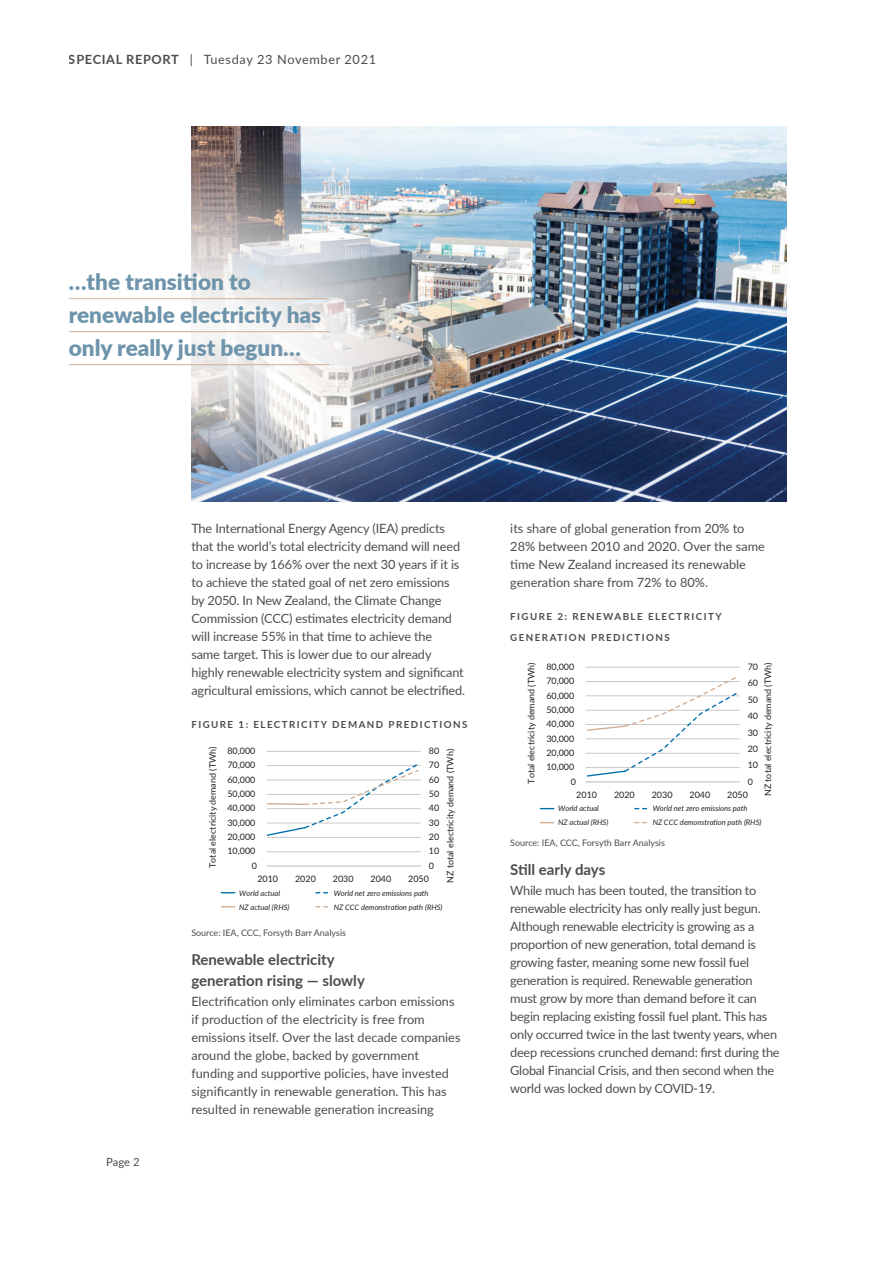
<style>
.page{position:relative;width:893px;height:1263px;background:#fff}
.page>*{position:absolute;margin:0;border:0;box-sizing:border-box;transform-origin:0 0}
.t1{font:900 22.5px/33px "Lato";color:#6e94ab}
.t2{font:700 15px/21px "Lato";color:#4b4c4d}
.t3{font:12.75px/18px "Lato";letter-spacing:-.01em;color:#4b4c4d}
.t4{font:12.75px "Lato";letter-spacing:.05em;color:#4b4c4d}
.t5{font:11.25px "Lato";color:#4b4c4d}
.t6{font:700 9.75px/21px "Lato";letter-spacing:.15em;color:#4b4c4d}
.t7{font:9px "Lato";color:#231f20}
.t8{font:9px "Lato";color:#4b4c4d}
.t9{font:italic 7.5px "Lato";color:#231f20}
.s1{font-weight:700}
</style>
<div class="page">
<img style="left:529px;top:126px;width:258px;height:375px">
<img style="left:68px;top:126px;width:461px;height:376px">
<hr style="left:69px;top:298px;width:261px;height:1px;background:#d1ae94">
<hr style="left:69px;top:331px;width:261px;height:1px;background:#d1ae94">
<hr style="left:69px;top:364px;width:261px;height:1px;background:#d1ae94">
<hr style="left:267px;top:751px;width:153px;height:1px;background:#c7c8ca">
<hr style="left:267px;top:837px;width:153px;height:1px;background:#c7c8ca">
<hr style="left:267px;top:851px;width:153px;height:1px;background:#c7c8ca">
<hr style="left:267px;top:865px;width:153px;height:2px;background:#c7c8ca">
<svg style="left:266px;top:764px;width:154px;height:72px"></svg>
<svg style="left:221px;top:892px;width:14px;height:1px"></svg>
<svg style="left:221px;top:906px;width:14px;height:1px"></svg>
<hr style="left:586px;top:667px;width:153px;height:1px;background:#c7c8ca">
<hr style="left:586px;top:781px;width:153px;height:1px;background:#c7c8ca">
<svg style="left:540px;top:808px;width:14px;height:1px"></svg>
<svg style="left:540px;top:822px;width:14px;height:1px"></svg>
<svg style="left:586px;top:677px;width:154px;height:100px"></svg>
<p class="t4" style="left:69px;top:51px;width:309px"><span class="s1">SPECIAL REPORT</span> | Tuesday 23 November 2021</p>
<h1 class="t1" style="left:69px;top:264px;width:254px">…the transition to renewable electricity has only really just begun…</h1>
<p class="t5" style="left:106px;top:1153px;width:35px">Page 2</p>
<p class="t3" style="left:191px;top:518px;width:275px">The International Energy Agency (IEA) predicts that the world’s total electricity demand will need to increase by 166% over the next 30 years if it is to achieve the stated goal of net zero emissions by 2050. In New Zealand, the Climate Change Commission (CCC) estimates electricity demand will increase 55% in that time to achieve the<br>same target. This is lower due to our already highly renewable electricity system and significant agricultural emissions, which cannot be electrified.</p>
<p class="t6" style="left:191px;top:714px;width:277px">FIGURE 1: ELECTRICITY DEMAND PREDICTIONS</p>
<p class="t7" style="left:206px;top:868px;width:123px;rotate:-90deg">Total electricity demand (TWh)</p>
<p class="t7" style="left:227px;top:744px;width:29px">80,000</p>
<p class="t7" style="left:429px;top:744px;width:12px">80</p>
<p class="t7" style="left:444px;top:883px;width:135px;rotate:-90deg">NZ total electricity demand (TWh)</p>
<p class="t7" style="left:227px;top:759px;width:29px">70,000</p>
<p class="t7" style="left:429px;top:759px;width:12px">70</p>
<p class="t7" style="left:227px;top:773px;width:29px">60,000</p>
<p class="t7" style="left:429px;top:773px;width:12px">60</p>
<p class="t7" style="left:227px;top:787px;width:29px">50,000</p>
<p class="t7" style="left:429px;top:787px;width:12px">50</p>
<p class="t7" style="left:227px;top:802px;width:29px">40,000</p>
<p class="t7" style="left:429px;top:802px;width:12px">40</p>
<p class="t7" style="left:227px;top:816px;width:29px">30,000</p>
<p class="t7" style="left:429px;top:816px;width:12px">30</p>
<p class="t7" style="left:227px;top:830px;width:29px">20,000</p>
<p class="t7" style="left:429px;top:830px;width:12px">20</p>
<p class="t7" style="left:227px;top:845px;width:29px">10,000</p>
<p class="t7" style="left:429px;top:845px;width:12px">10</p>
<p class="t7" style="left:252px;top:859px;width:7px">0</p>
<p class="t7" style="left:429px;top:859px;width:7px">0</p>
<p class="t7" style="left:257px;top:872px;width:22px">2010</p>
<p class="t7" style="left:295px;top:872px;width:22px">2020</p>
<p class="t7" style="left:333px;top:872px;width:22px">2030</p>
<p class="t7" style="left:371px;top:872px;width:22px">2040</p>
<p class="t7" style="left:408px;top:872px;width:22px">2050</p>
<p class="t9" style="left:239px;top:887px;width:42px">World actual</p>
<p class="t9" style="left:334px;top:887px;width:96px">World net zero emissions path</p>
<p class="t9" style="left:239px;top:901px;width:52px">NZ actual (RHS)</p>
<p class="t9" style="left:334px;top:901px;width:110px">NZ CCC demonstration path (RHS)</p>
<p class="t8" style="left:191px;top:926px;width:156px">Source: IEA, CCC, Forsyth Barr Analysis</p>
<p class="t2" style="left:191px;top:949px;width:175px">Renewable electricity generation rising — slowly</p>
<p class="t3" style="left:191px;top:992px;width:271px">Electrification only eliminates carbon emissions if production of the electricity is free from emissions itself. Over the last decade companies around the globe, backed by government funding and supportive policies, have invested significantly in renewable generation. This has resulted in renewable generation increasing</p>
<p class="t3" style="left:510px;top:518px;width:256px">its share of global generation from 20% to 28% between 2010 and 2020. Over the same time New Zealand increased its renewable generation share from 72% to 80%.</p>
<p class="t6" style="left:510px;top:606px;width:213px">FIGURE 2: RENEWABLE ELECTRICITY<br>GENERATION PREDICTIONS</p>
<p class="t7" style="left:525px;top:784px;width:123px;rotate:-90deg">Total electricity demand (TWh)</p>
<p class="t7" style="left:761px;top:796px;width:135px;rotate:-90deg">NZ total electricity demand (TWh)</p>
<p class="t7" style="left:546px;top:660px;width:29px">80,000</p>
<p class="t7" style="left:748px;top:660px;width:12px">70</p>
<p class="t7" style="left:546px;top:674px;width:29px">70,000</p>
<p class="t7" style="left:748px;top:677px;width:12px">60</p>
<p class="t7" style="left:546px;top:689px;width:29px">60,000</p>
<p class="t7" style="left:748px;top:693px;width:12px">50</p>
<p class="t7" style="left:546px;top:703px;width:29px">50,000</p>
<p class="t7" style="left:748px;top:709px;width:12px">40</p>
<p class="t7" style="left:546px;top:718px;width:29px">40,000</p>
<p class="t7" style="left:748px;top:726px;width:12px">30</p>
<p class="t7" style="left:546px;top:732px;width:29px">30,000</p>
<p class="t7" style="left:748px;top:742px;width:12px">20</p>
<p class="t7" style="left:546px;top:746px;width:29px">20,000</p>
<p class="t7" style="left:748px;top:758px;width:12px">10</p>
<p class="t7" style="left:546px;top:761px;width:29px">10,000</p>
<p class="t7" style="left:571px;top:775px;width:7px">0</p>
<p class="t7" style="left:748px;top:775px;width:7px">0</p>
<p class="t7" style="left:576px;top:788px;width:22px">2010</p>
<p class="t7" style="left:614px;top:788px;width:22px">2020</p>
<p class="t7" style="left:652px;top:788px;width:22px">2030</p>
<p class="t7" style="left:689px;top:788px;width:22px">2040</p>
<p class="t7" style="left:727px;top:788px;width:22px">2050</p>
<p class="t9" style="left:558px;top:803px;width:42px">World actual</p>
<p class="t9" style="left:653px;top:803px;width:96px">World net zero emissions path</p>
<p class="t9" style="left:558px;top:817px;width:52px">NZ actual (RHS)</p>
<p class="t9" style="left:653px;top:817px;width:110px">NZ CCC demonstration path (RHS)</p>
<p class="t8" style="left:510px;top:836px;width:156px">Source: IEA, CCC, Forsyth Barr Analysis</p>
<p class="t2" style="left:510px;top:859px;width:97px">Still early days</p>
<p class="t3" style="left:510px;top:881px;width:271px">While much has been touted, the transition to renewable electricity has only really just begun.<br>Although renewable electricity is growing as a proportion of new generation, total demand is growing faster, meaning some new fossil fuel generation is required. Renewable generation must grow by more than demand before it can begin replacing existing fossil fuel plant. This has only occurred twice in the last twenty years, when deep recessions crunched demand: first during the Global Financial Crisis, and then second when the world was locked down by COVID-19.</p>
</div>
